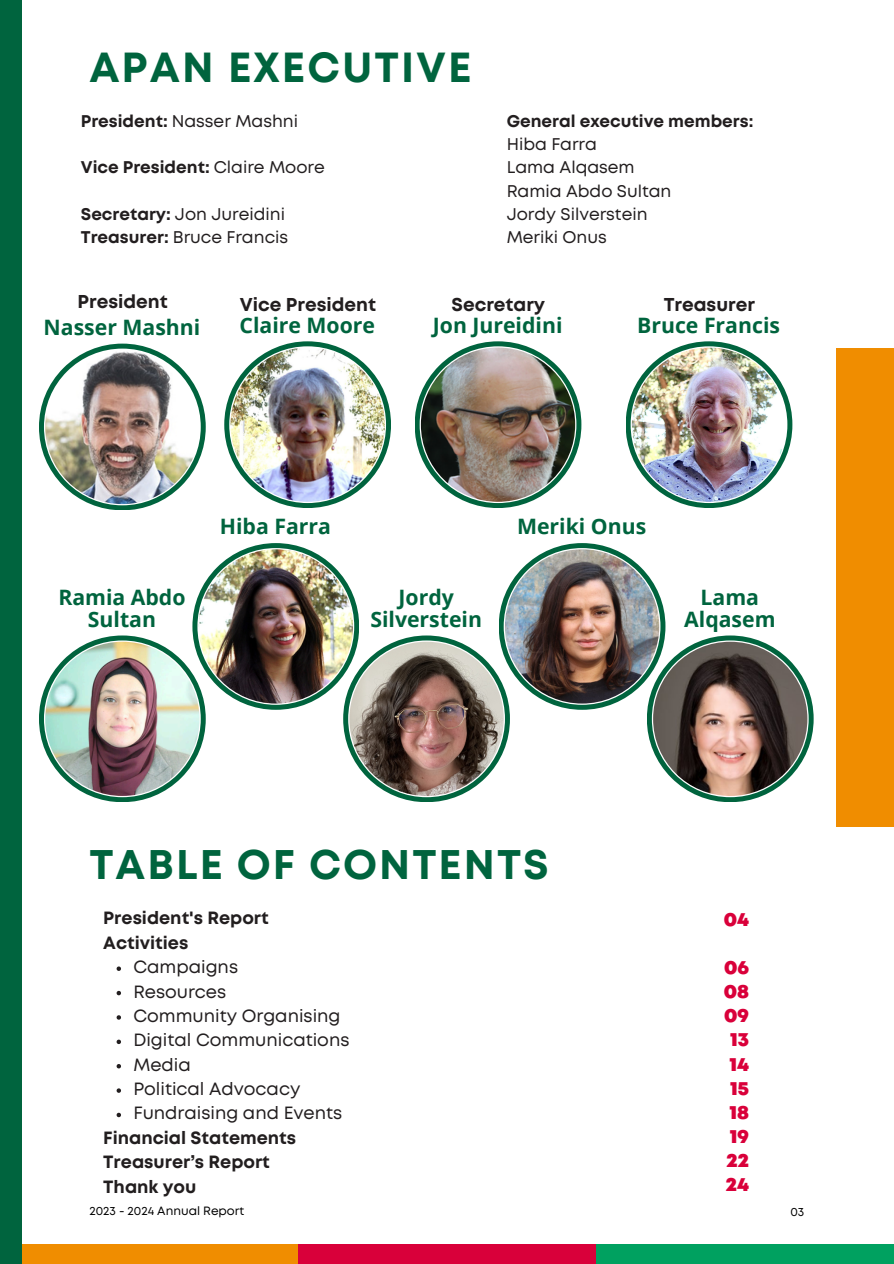
<style>
.page{position:relative;width:894px;height:1264px;background:#fff}
.page>*{position:absolute;margin:0;border:0;box-sizing:border-box;transform-origin:0 0}
.t1{font:700 42px "Mont";letter-spacing:.05em;color:#00643e}
.t2{font:700 41.4px "Mont";letter-spacing:.05em;color:#00643e}
.t3{font:700 21.3px/21.3px "Open Sans";color:#00643e;text-align:center}
.t4{font:900 19.35px/24.2px "Mont";color:#d9003a;text-align:center}
.t5{font:700 18.6px "Mont";color:#221e1f}
.t6{font:17.7px "Mont";color:#221e1f}
.t7{font:700 17.7px/24.3px "Mont";color:#221e1f}
.t8{font:16.95px/23.2px "Mont";color:#221e1f}
.t9{font:700 16.95px "Mont";color:#221e1f}
.t10{font:12px "Mont";color:#000}
.s1{font-weight:700}
.s2{font-weight:400}
</style>
<div class="page">
<div style="left:0;top:1244px;width:298px;height:19px;background:#f08d00"></div>
<div style="left:298px;top:1244px;width:298px;height:19px;background:#d9003a"></div>
<div style="left:595px;top:1244px;width:298px;height:19px;background:#00a160"></div>
<div style="left:836px;top:348px;width:57px;height:479px;background:#f08d00"></div>
<svg style="left:39px;top:343px;width:167px;height:167px"></svg>
<img style="left:45px;top:350px;width:154px;height:154px;border-radius:50%">
<svg style="left:224px;top:341px;width:167px;height:167px"></svg>
<img style="left:230px;top:347px;width:154px;height:155px;border-radius:50%">
<svg style="left:415px;top:341px;width:166px;height:167px"></svg>
<img style="left:421px;top:347px;width:154px;height:155px;border-radius:50%">
<svg style="left:626px;top:341px;width:166px;height:167px"></svg>
<img style="left:631px;top:347px;width:155px;height:155px;border-radius:50%">
<div style="left:0;top:0;width:21px;height:1263px;background:#00643e"></div>
<svg style="left:117px;top:966px;width:4px;height:4px"></svg>
<svg style="left:117px;top:990px;width:4px;height:5px"></svg>
<svg style="left:117px;top:1015px;width:4px;height:4px"></svg>
<svg style="left:117px;top:1039px;width:4px;height:5px"></svg>
<svg style="left:117px;top:1064px;width:4px;height:4px"></svg>
<svg style="left:117px;top:1088px;width:4px;height:4px"></svg>
<svg style="left:117px;top:1112px;width:4px;height:5px"></svg>
<img style="left:39px;top:543px;width:774px;height:259px">
<img style="left:505px;top:549px;width:154px;height:154px;border-radius:50%">
<p class="t1" style="left:89px;top:51px;width:383px">APAN EXECUTIVE</p>
<p class="t8" style="left:81px;top:110px;width:219px"><span class="s1">President:</span> Nasser Mashni</p>
<p class="t9" style="left:81px;top:161px;width:245px">Vice President: <span class="s2">Claire Moore</span></p>
<h3 class="t8" style="left:81px;top:203px;width:209px"><span class="s1">Secretary:</span> Jon Jureidini<br><span class="s1">Treasurer:</span> Bruce Francis</h3>
<h2 class="t8" style="left:506px;top:110px;width:248px"><span class="s1">General executive members:<br></span>Hiba Farra<br>Lama Alqasem<br>Ramia Abdo Sultan<br>Jordy Silverstein<br>Meriki Onus</h2>
<h4 class="t5" style="left:78px;top:295px;width:92px">President</h4>
<h4 class="t3" style="left:44px;top:316px;width:158px">Nasser Mashni</h4>
<h3 class="t5" style="left:240px;top:297px;width:138px">Vice President</h3>
<h4 class="t3" style="left:239px;top:313px;width:137px">Claire Moore</h4>
<h3 class="t5" style="left:451px;top:297px;width:95px">Secretary</h3>
<p class="t3" style="left:432px;top:313px;width:131px">Jon Jureidini</p>
<h3 class="t5" style="left:663px;top:297px;width:93px">Treasurer</h3>
<p class="t3" style="left:637px;top:313px;width:144px">Bruce Francis</p>
<p class="t3" style="left:220px;top:515px;width:113px">Hiba Farra</p>
<p class="t3" style="left:517px;top:515px;width:131px">Meriki Onus</p>
<h2 class="t3" style="left:58px;top:586px;width:129px">Ramia Abdo<br>Sultan</h2>
<h2 class="t3" style="left:684px;top:586px;width:93px">Lama<br>Alqasem</h2>
<h2 class="t3" style="left:370px;top:586px;width:113px">Jordy<br>Silverstein</h2>
<p class="t2" style="left:89px;top:849px;width:461px">TABLE OF CONTENTS</p>
<h2 class="t7" style="left:103px;top:907px;width:167px">President's Report<br>Activities</h2>
<p class="t6" style="left:133px;top:960px;width:106px">Campaigns</p>
<h2 class="t6" style="left:133px;top:984px;width:94px">Resources</h2>
<p class="t6" style="left:133px;top:1009px;width:208px">Community Organising</p>
<h2 class="t6" style="left:133px;top:1033px;width:217px">Digital Communications</h2>
<p class="t6" style="left:133px;top:1057px;width:59px">Media</p>
<h1 class="t6" style="left:133px;top:1082px;width:168px">Political Advocacy</h1>
<h3 class="t6" style="left:133px;top:1106px;width:210px">Fundraising and Events</h3>
<p class="t7" style="left:103px;top:1126px;width:194px">Financial Statements<br>Treasurer’s Report<br>Thank you</p>
<p class="t10" style="left:89px;top:1206px;width:156px">2023 - 2024 Annual Report</p>
<p class="t4" style="left:723px;top:908px;width:27px">04</p>
<p class="t4" style="left:723px;top:956px;width:27px">06<br>08<br>09<br>13<br>14<br>15<br>18<br>19<br>22<br>24</p>
<p class="t10" style="left:790px;top:1207px;width:15px">03</p>
</div>
